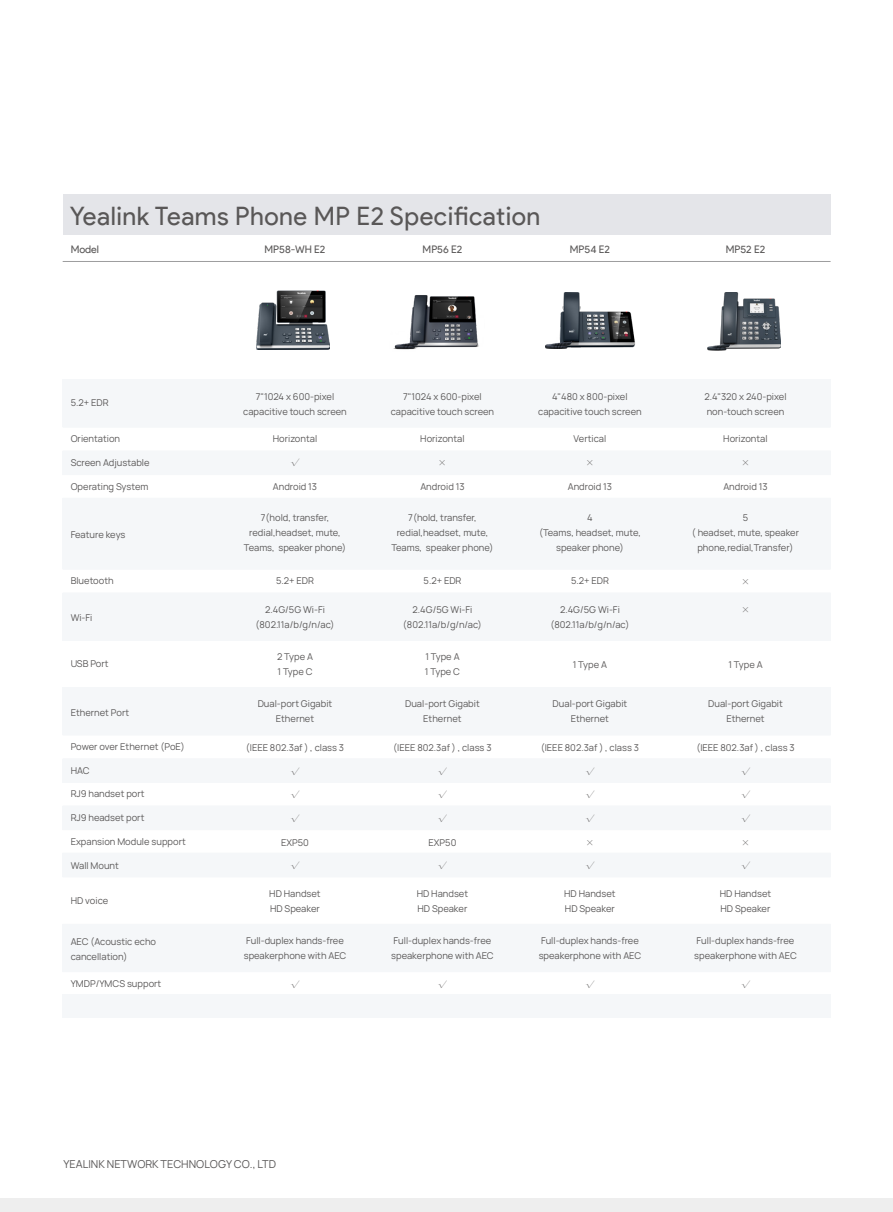
<style>
.page{position:relative;width:893px;height:1212px;background:#fff}
.page>*{position:absolute;margin:0;border:0;box-sizing:border-box;transform-origin:0 0}
.t1{font:25.5px "Product Sans";letter-spacing:.02em;color:#595757}
.t2{font:10.5px "Product Sans";color:#595757}
.t3{font:10.5px "Manrope 3";color:#595757}
.t4{font:9px/15px "Manrope 3";color:#595757;text-align:center}
.t5{font:300 9px "Adobe Song Std";color:#595757}
</style>
<div class="page">
<div style="left:62px;top:380px;width:769px;height:47px;background:#f5f7f9"></div>
<div style="left:62px;top:593px;width:769px;height:48px;background:#f5f7f9"></div>
<div style="left:62px;top:687px;width:769px;height:48px;background:#f5f7f9"></div>
<div style="left:62px;top:924px;width:769px;height:48px;background:#f5f7f9"></div>
<div style="left:62px;top:451px;width:769px;height:23px;background:#f5f7f9"></div>
<div style="left:62px;top:759px;width:769px;height:23px;background:#f5f7f9"></div>
<div style="left:62px;top:806px;width:769px;height:23px;background:#f5f7f9"></div>
<div style="left:62px;top:853px;width:769px;height:23px;background:#f5f7f9"></div>
<div style="left:62px;top:994px;width:769px;height:24px;background:#f5f7f9"></div>
<div style="left:62px;top:498px;width:769px;height:71px;background:#f5f7f9"></div>
<div style="left:63px;top:195px;width:768px;height:40px;background:#e4e5e9"></div>
<hr style="left:63px;top:261px;width:768px;height:1px;background:#9e9e9f">
<hr style="left:63px;top:427px;width:768px;height:1px;background:#f5f7f9">
<hr style="left:63px;top:474px;width:768px;height:1px;background:#f5f7f9">
<hr style="left:63px;top:569px;width:768px;height:1px;background:#f5f7f9">
<hr style="left:63px;top:758px;width:768px;height:1px;background:#f5f7f9">
<hr style="left:63px;top:735px;width:768px;height:1px;background:#f5f7f9">
<hr style="left:63px;top:782px;width:768px;height:1px;background:#f5f7f9">
<hr style="left:63px;top:829px;width:768px;height:1px;background:#f5f7f9">
<hr style="left:63px;top:877px;width:768px;height:1px;background:#f5f7f9">
<img style="left:256px;top:290px;width:73px;height:60px">
<img style="left:545px;top:293px;width:90px;height:56px">
<img style="left:393px;top:295px;width:86px;height:55px">
<img style="left:707px;top:292px;width:74px;height:58px">
<div style="left:0;top:1199px;width:893px;height:13px;background:#eee"></div>
<h1 class="t1" style="left:70px;top:202px;width:472px">Yealink Teams Phone MP E2 Specification</h1>
<p class="t2" style="left:71px;top:243px;width:30px">Model</p>
<p class="t2" style="left:265px;top:244px;width:62px">MP58-WH E2</p>
<p class="t2" style="left:423px;top:244px;width:41px">MP56 E2</p>
<p class="t2" style="left:570px;top:244px;width:42px">MP54 E2</p>
<p class="t2" style="left:726px;top:244px;width:41px">MP52 E2</p>
<p class="t4" style="left:71px;top:395px;width:39px">5.2+ EDR</p>
<p class="t4" style="left:71px;top:431px;width:51px">Orientation</p>
<p class="t4" style="left:71px;top:455px;width:80px">Screen Adjustable</p>
<p class="t4" style="left:71px;top:479px;width:79px">Operating System</p>
<p class="t4" style="left:71px;top:527px;width:56px">Feature keys</p>
<p class="t4" style="left:71px;top:573px;width:45px">Bluetooth</p>
<p class="t4" style="left:71px;top:610px;width:23px">Wi-Fi</p>
<p class="t4" style="left:71px;top:656px;width:39px">USB Port</p>
<p class="t4" style="left:71px;top:705px;width:60px">Ethernet Port</p>
<p class="t4" style="left:71px;top:739px;width:116px">Power over Ethernet (PoE)</p>
<p class="t4" style="left:71px;top:763px;width:20px">HAC</p>
<p class="t4" style="left:71px;top:787px;width:75px">RJ9 handset port</p>
<p class="t4" style="left:71px;top:810px;width:75px">RJ9 headset port</p>
<p class="t4" style="left:71px;top:834px;width:117px">Expansion Module support</p>
<p class="t4" style="left:71px;top:858px;width:50px">Wall Mount</p>
<p class="t4" style="left:71px;top:893px;width:39px">HD voice</p>
<p class="t4" style="left:71px;top:934px;width:87px;text-align:left">AEC (Acoustic echo cancellation)</p>
<p class="t4" style="left:71px;top:976px;width:92px">YMDP/YMCS support</p>
<p class="t4" style="left:243px;top:389px;width:105px">7"1024 x 600-pixel capacitive touch screen</p>
<p class="t4" style="left:273px;top:431px;width:46px">Horizontal</p>
<p class="t5" style="left:290px;top:458px;width:10px">√</p>
<p class="t4" style="left:273px;top:479px;width:46px">Android 13</p>
<p class="t4" style="left:244px;top:510px;width:104px">7(hold, transfer, redial,headset, mute,<br>Teams, speaker phone)</p>
<p class="t4" style="left:276px;top:574px;width:39px">5.2+ EDR</p>
<p class="t4" style="left:256px;top:602px;width:80px">2.4G/5G Wi-Fi (802.11a/b/g/n/ac)</p>
<p class="t4" style="left:277px;top:649px;width:37px;text-align:left">2 Type A<br>1 Type C</p>
<p class="t4" style="left:258px;top:696px;width:76px">Dual-port Gigabit<br>Ethernet</p>
<p class="t4" style="left:246px;top:740px;width:100px">(IEEE 802.3af ) , class 3</p>
<p class="t5" style="left:290px;top:766px;width:10px">√</p>
<p class="t5" style="left:290px;top:790px;width:10px">√</p>
<p class="t5" style="left:290px;top:814px;width:10px">√</p>
<p class="t4" style="left:281px;top:835px;width:29px">EXP50</p>
<p class="t5" style="left:290px;top:861px;width:10px">√</p>
<p class="t4" style="left:269px;top:886px;width:53px;text-align:left">HD Handset<br>HD Speaker</p>
<p class="t4" style="left:244px;top:933px;width:104px;text-align:left">Full-duplex hands-free speakerphone with AEC</p>
<p class="t5" style="left:290px;top:979px;width:10px">√</p>
<p class="t4" style="left:391px;top:389px;width:105px">7"1024 x 600-pixel capacitive touch screen</p>
<p class="t4" style="left:420px;top:431px;width:46px">Horizontal</p>
<p class="t5" style="left:438px;top:458px;width:10px">×</p>
<p class="t4" style="left:420px;top:479px;width:46px">Android 13</p>
<p class="t4" style="left:391px;top:510px;width:104px">7(hold, transfer, redial,headset, mute,<br>Teams, speaker phone)</p>
<p class="t4" style="left:424px;top:574px;width:39px">5.2+ EDR</p>
<p class="t4" style="left:403px;top:602px;width:80px">2.4G/5G Wi-Fi (802.11a/b/g/n/ac)</p>
<p class="t4" style="left:425px;top:649px;width:37px;text-align:left">1 Type A<br>1 Type C</p>
<p class="t4" style="left:405px;top:696px;width:76px">Dual-port Gigabit<br>Ethernet</p>
<p class="t4" style="left:393px;top:740px;width:100px">(IEEE 802.3af ) , class 3</p>
<p class="t5" style="left:438px;top:766px;width:10px">√</p>
<p class="t5" style="left:438px;top:790px;width:10px">√</p>
<p class="t5" style="left:438px;top:814px;width:10px">√</p>
<p class="t4" style="left:429px;top:835px;width:29px">EXP50</p>
<p class="t5" style="left:438px;top:861px;width:10px">√</p>
<p class="t4" style="left:417px;top:886px;width:53px;text-align:left">HD Handset<br>HD Speaker</p>
<p class="t4" style="left:391px;top:933px;width:104px;text-align:left">Full-duplex hands-free speakerphone with AEC</p>
<p class="t5" style="left:438px;top:979px;width:10px">√</p>
<p class="t4" style="left:538px;top:389px;width:105px">4"480 x 800-pixel capacitive touch screen</p>
<p class="t4" style="left:574px;top:431px;width:34px">Vertical</p>
<p class="t5" style="left:585px;top:458px;width:10px">×</p>
<p class="t4" style="left:568px;top:479px;width:46px">Android 13</p>
<p class="t4" style="left:539px;top:510px;width:103px">4<br>(Teams, headset, mute, speaker phone)</p>
<p class="t4" style="left:571px;top:574px;width:39px">5.2+ EDR</p>
<p class="t4" style="left:550px;top:602px;width:80px">2.4G/5G Wi-Fi (802.11a/b/g/n/ac)</p>
<p class="t4" style="left:573px;top:657px;width:36px">1 Type A</p>
<p class="t4" style="left:553px;top:696px;width:76px">Dual-port Gigabit<br>Ethernet</p>
<p class="t4" style="left:541px;top:740px;width:100px">(IEEE 802.3af ) , class 3</p>
<p class="t5" style="left:585px;top:766px;width:10px">√</p>
<p class="t5" style="left:585px;top:790px;width:10px">√</p>
<p class="t5" style="left:585px;top:814px;width:10px">√</p>
<p class="t5" style="left:585px;top:837px;width:10px">×</p>
<p class="t5" style="left:585px;top:861px;width:10px">√</p>
<p class="t4" style="left:564px;top:886px;width:53px;text-align:left">HD Handset<br>HD Speaker</p>
<p class="t4" style="left:539px;top:933px;width:104px;text-align:left">Full-duplex hands-free speakerphone with AEC</p>
<p class="t5" style="left:585px;top:979px;width:10px">√</p>
<p class="t4" style="left:704px;top:389px;width:84px;text-align:left">2.4"320 x 240-pixel non-touch screen</p>
<p class="t4" style="left:723px;top:431px;width:46px">Horizontal</p>
<p class="t5" style="left:741px;top:458px;width:10px">×</p>
<p class="t4" style="left:723px;top:479px;width:46px">Android 13</p>
<p class="t4" style="left:692px;top:510px;width:109px">5<br>( headset, mute, speaker phone,redial,Transfer)</p>
<p class="t5" style="left:741px;top:576px;width:10px">×</p>
<p class="t5" style="left:741px;top:604px;width:10px">×</p>
<p class="t4" style="left:728px;top:657px;width:36px">1 Type A</p>
<p class="t4" style="left:708px;top:696px;width:76px">Dual-port Gigabit<br>Ethernet</p>
<p class="t4" style="left:696px;top:740px;width:100px">(IEEE 802.3af ) , class 3</p>
<p class="t5" style="left:741px;top:766px;width:10px">√</p>
<p class="t5" style="left:741px;top:790px;width:10px">√</p>
<p class="t5" style="left:741px;top:814px;width:10px">√</p>
<p class="t5" style="left:741px;top:837px;width:10px">×</p>
<p class="t5" style="left:741px;top:861px;width:10px">√</p>
<p class="t4" style="left:720px;top:886px;width:53px;text-align:left">HD Handset<br>HD Speaker</p>
<p class="t4" style="left:694px;top:933px;width:104px;text-align:left">Full-duplex hands-free speakerphone with AEC</p>
<p class="t5" style="left:741px;top:979px;width:10px">√</p>
<p class="t3" style="left:64px;top:1157px;width:214px">YEALINK NETWORK TECHNOLOGY CO., LTD</p>
</div>
